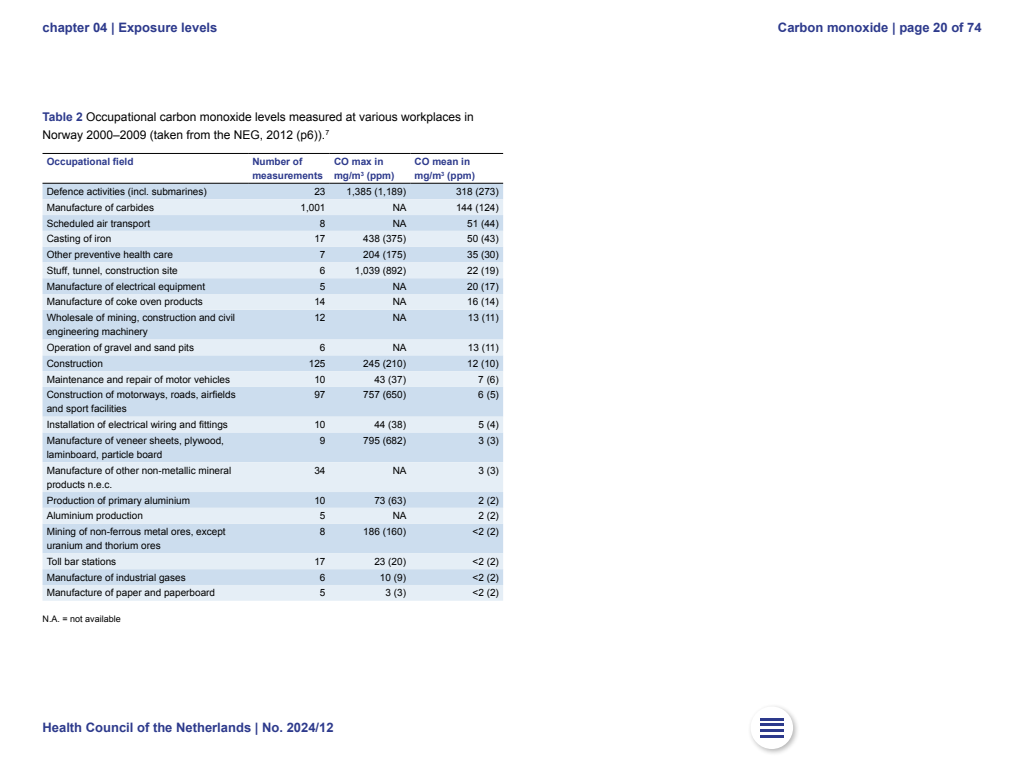
<style>
.page{position:relative;width:1024px;height:768px;background:#fff}
.page>*{position:absolute;margin:0;border:0;box-sizing:border-box;transform-origin:0 0}
.t1{font:700 13px "Arial";color:#2d3a8c}
.Figuur_Kop{font:12px/18px "Arial";color:#000}
.Tabeltekst{font:10px/14px "Arial";color:#000}
.Tabeltekst_Rechts{font:10px "Arial";color:#000}
.Tabeltekst_Vet{font:700 10px/14px "Arial";color:#2d3a8c}
.Brontekst{font:9px "Arial";color:#000}
.s1{font-weight:700;color:#2d3a8c}
</style>
<div class="page">
<svg style="left:43px;top:182px;width:460px;height:1px"></svg>
<div style="left:43px;top:184px;width:460px;height:15px;background:#cde"></div>
<svg style="left:43px;top:199px;width:460px;height:402px;background:#d8e5f1"></svg>
<hr style="left:43px;top:153px;width:205px;height:1px;background:#000">
<hr style="left:248px;top:153px;width:82px;height:1px;background:#000">
<hr style="left:330px;top:153px;width:80px;height:1px;background:#000">
<hr style="left:410px;top:153px;width:93px;height:1px;background:#000">
<hr style="left:43px;top:183px;width:205px;height:1px;background:#000">
<hr style="left:248px;top:183px;width:82px;height:1px;background:#000">
<hr style="left:330px;top:183px;width:80px;height:1px;background:#000">
<hr style="left:410px;top:183px;width:93px;height:1px;background:#000">
<div style="left:747px;top:703px;width:53px;height:53px;background:#000;opacity:.3"></div>
<div style="left:751px;top:707px;width:42px;height:42px;background:#fff;border-radius:50%"></div>
<svg style="left:760px;top:720px;width:24px;height:10px"></svg>
<hr style="left:760px;top:718px;width:24px;height:2px;background:#2d3a8c">
<hr style="left:760px;top:724px;width:24px;height:2px;background:#2d3a8c">
<hr style="left:760px;top:730px;width:24px;height:2px;background:#2d3a8c">
<hr style="left:760px;top:735px;width:24px;height:2px;background:#2d3a8c">
<h1 class="t1" style="left:43px;top:19px;width:176px">chapter 04 | Exposure levels</h1>
<h1 class="t1" style="left:778px;top:19px;width:205px">Carbon monoxide | page 20 of 74</h1>
<h3 class="Figuur_Kop" style="left:43px;top:108px;width:433px"><span class="s1">Table 2</span> Occupational carbon monoxide levels measured at various workplaces in<br>Norway 2000–2009 (taken from the NEG, 2012 (p6)).<sup>7</sup></h3>
<p class="Tabeltekst_Vet" style="left:47px;top:155px;width:88px">Occupational field</p>
<p class="Tabeltekst_Vet" style="left:252px;top:155px;width:72px">Number of measurements</p>
<p class="Tabeltekst_Vet" style="left:334px;top:155px;width:62px">CO max in mg/m<sup>3</sup> (ppm)</p>
<p class="Tabeltekst_Vet" style="left:415px;top:155px;width:62px">CO mean in mg/m<sup>3</sup> (ppm)</p>
<p class="Tabeltekst" style="left:47px;top:185px;width:162px">Defence activities (incl. submarines)</p>
<p class="Tabeltekst_Rechts" style="left:314px;top:185px;width:13px">23</p>
<p class="Tabeltekst_Rechts" style="left:347px;top:185px;width:61px">1,385 (1,189)</p>
<p class="Tabeltekst_Rechts" style="left:456px;top:185px;width:44px">318 (273)</p>
<p class="Tabeltekst" style="left:47px;top:200px;width:109px">Manufacture of carbides</p>
<p class="Tabeltekst_Rechts" style="left:301px;top:201px;width:27px">1,001</p>
<p class="Tabeltekst_Rechts" style="left:393px;top:201px;width:15px">NA</p>
<p class="Tabeltekst_Rechts" style="left:456px;top:201px;width:44px">144 (124)</p>
<p class="Tabeltekst" style="left:47px;top:216px;width:105px">Scheduled air transport</p>
<p class="Tabeltekst_Rechts" style="left:320px;top:217px;width:7px">8</p>
<p class="Tabeltekst_Rechts" style="left:393px;top:217px;width:15px">NA</p>
<p class="Tabeltekst_Rechts" style="left:467px;top:217px;width:33px">51 (44)</p>
<p class="Tabeltekst" style="left:47px;top:232px;width:66px">Casting of iron</p>
<p class="Tabeltekst_Rechts" style="left:314px;top:232px;width:13px">17</p>
<p class="Tabeltekst_Rechts" style="left:363px;top:232px;width:44px">438 (375)</p>
<p class="Tabeltekst_Rechts" style="left:467px;top:232px;width:33px">50 (43)</p>
<p class="Tabeltekst" style="left:47px;top:248px;width:128px">Other preventive health care</p>
<p class="Tabeltekst_Rechts" style="left:320px;top:248px;width:7px">7</p>
<p class="Tabeltekst_Rechts" style="left:363px;top:248px;width:44px">204 (175)</p>
<p class="Tabeltekst_Rechts" style="left:467px;top:248px;width:33px">35 (30)</p>
<p class="Tabeltekst" style="left:47px;top:264px;width:132px">Stuff, tunnel, construction site</p>
<p class="Tabeltekst_Rechts" style="left:320px;top:264px;width:7px">6</p>
<p class="Tabeltekst_Rechts" style="left:355px;top:264px;width:53px">1,039 (892)</p>
<p class="Tabeltekst_Rechts" style="left:467px;top:264px;width:33px">22 (19)</p>
<p class="Tabeltekst" style="left:47px;top:279px;width:160px">Manufacture of electrical equipment</p>
<p class="Tabeltekst_Rechts" style="left:320px;top:280px;width:7px">5</p>
<p class="Tabeltekst_Rechts" style="left:393px;top:280px;width:15px">NA</p>
<p class="Tabeltekst_Rechts" style="left:467px;top:280px;width:33px">20 (17)</p>
<p class="Tabeltekst" style="left:47px;top:295px;width:158px">Manufacture of coke oven products</p>
<p class="Tabeltekst_Rechts" style="left:314px;top:295px;width:13px">14</p>
<p class="Tabeltekst_Rechts" style="left:393px;top:295px;width:15px">NA</p>
<p class="Tabeltekst_Rechts" style="left:467px;top:295px;width:33px">16 (14)</p>
<p class="Tabeltekst" style="left:47px;top:311px;width:190px">Wholesale of mining, construction and civil engineering machinery</p>
<p class="Tabeltekst_Rechts" style="left:314px;top:311px;width:13px">12</p>
<p class="Tabeltekst_Rechts" style="left:393px;top:311px;width:15px">NA</p>
<p class="Tabeltekst_Rechts" style="left:468px;top:311px;width:32px">13 (11)</p>
<p class="Tabeltekst" style="left:47px;top:341px;width:149px">Operation of gravel and sand pits</p>
<p class="Tabeltekst_Rechts" style="left:320px;top:341px;width:7px">6</p>
<p class="Tabeltekst_Rechts" style="left:393px;top:341px;width:15px">NA</p>
<p class="Tabeltekst_Rechts" style="left:468px;top:341px;width:32px">13 (11)</p>
<p class="Tabeltekst" style="left:47px;top:356px;width:58px">Construction</p>
<p class="Tabeltekst_Rechts" style="left:309px;top:357px;width:18px">125</p>
<p class="Tabeltekst_Rechts" style="left:363px;top:357px;width:44px">245 (210)</p>
<p class="Tabeltekst_Rechts" style="left:467px;top:357px;width:33px">12 (10)</p>
<p class="Tabeltekst" style="left:47px;top:372px;width:185px">Maintenance and repair of motor vehicles</p>
<p class="Tabeltekst_Rechts" style="left:314px;top:373px;width:13px">10</p>
<p class="Tabeltekst_Rechts" style="left:374px;top:373px;width:33px">43 (37)</p>
<p class="Tabeltekst_Rechts" style="left:478px;top:373px;width:22px">7 (6)</p>
<p class="Tabeltekst" style="left:47px;top:388px;width:190px">Construction of motorways, roads, airfields and sport facilities</p>
<p class="Tabeltekst_Rechts" style="left:314px;top:388px;width:13px">97</p>
<p class="Tabeltekst_Rechts" style="left:363px;top:388px;width:44px">757 (650)</p>
<p class="Tabeltekst_Rechts" style="left:478px;top:388px;width:22px">6 (5)</p>
<p class="Tabeltekst" style="left:47px;top:418px;width:183px">Installation of electrical wiring and fittings</p>
<p class="Tabeltekst_Rechts" style="left:314px;top:418px;width:13px">10</p>
<p class="Tabeltekst_Rechts" style="left:374px;top:418px;width:33px">44 (38)</p>
<p class="Tabeltekst_Rechts" style="left:478px;top:418px;width:22px">5 (4)</p>
<p class="Tabeltekst" style="left:47px;top:434px;width:179px">Manufacture of veneer sheets, plywood, laminboard, particle board</p>
<p class="Tabeltekst_Rechts" style="left:320px;top:434px;width:7px">9</p>
<p class="Tabeltekst_Rechts" style="left:363px;top:434px;width:44px">795 (682)</p>
<p class="Tabeltekst_Rechts" style="left:478px;top:434px;width:22px">3 (3)</p>
<p class="Tabeltekst" style="left:47px;top:463px;width:186px">Manufacture of other non-metallic mineral products n.e.c.</p>
<p class="Tabeltekst_Rechts" style="left:314px;top:464px;width:13px">34</p>
<p class="Tabeltekst_Rechts" style="left:393px;top:464px;width:15px">NA</p>
<p class="Tabeltekst_Rechts" style="left:478px;top:464px;width:22px">3 (3)</p>
<p class="Tabeltekst" style="left:47px;top:493px;width:145px">Production of primary aluminium</p>
<p class="Tabeltekst_Rechts" style="left:314px;top:494px;width:13px">10</p>
<p class="Tabeltekst_Rechts" style="left:374px;top:494px;width:33px">73 (63)</p>
<p class="Tabeltekst_Rechts" style="left:478px;top:494px;width:22px">2 (2)</p>
<p class="Tabeltekst" style="left:47px;top:509px;width:98px">Aluminium production</p>
<p class="Tabeltekst_Rechts" style="left:320px;top:509px;width:7px">5</p>
<p class="Tabeltekst_Rechts" style="left:393px;top:509px;width:15px">NA</p>
<p class="Tabeltekst_Rechts" style="left:478px;top:509px;width:22px">2 (2)</p>
<p class="Tabeltekst" style="left:47px;top:525px;width:180px">Mining of non-ferrous metal ores, except uranium and thorium ores</p>
<p class="Tabeltekst_Rechts" style="left:320px;top:525px;width:7px">8</p>
<p class="Tabeltekst_Rechts" style="left:363px;top:525px;width:44px">186 (160)</p>
<p class="Tabeltekst_Rechts" style="left:472px;top:525px;width:28px">&lt;2 (2)</p>
<p class="Tabeltekst" style="left:47px;top:554px;width:71px">Toll bar stations</p>
<p class="Tabeltekst_Rechts" style="left:314px;top:555px;width:13px">17</p>
<p class="Tabeltekst_Rechts" style="left:374px;top:555px;width:33px">23 (20)</p>
<p class="Tabeltekst_Rechts" style="left:472px;top:555px;width:28px">&lt;2 (2)</p>
<p class="Tabeltekst" style="left:47px;top:570px;width:140px">Manufacture of industrial gases</p>
<p class="Tabeltekst_Rechts" style="left:320px;top:571px;width:7px">6</p>
<p class="Tabeltekst_Rechts" style="left:380px;top:571px;width:28px">10 (9)</p>
<p class="Tabeltekst_Rechts" style="left:472px;top:571px;width:28px">&lt;2 (2)</p>
<p class="Tabeltekst" style="left:47px;top:586px;width:170px">Manufacture of paper and paperboard</p>
<p class="Tabeltekst_Rechts" style="left:320px;top:586px;width:7px">5</p>
<p class="Tabeltekst_Rechts" style="left:386px;top:586px;width:22px">3 (3)</p>
<p class="Tabeltekst_Rechts" style="left:472px;top:586px;width:28px">&lt;2 (2)</p>
<p class="Brontekst" style="left:43px;top:613px;width:80px">N.A. = not available</p>
<h1 class="t1" style="left:43px;top:719px;width:293px">Health Council of the Netherlands | No. 2024/12</h1>
</div>
